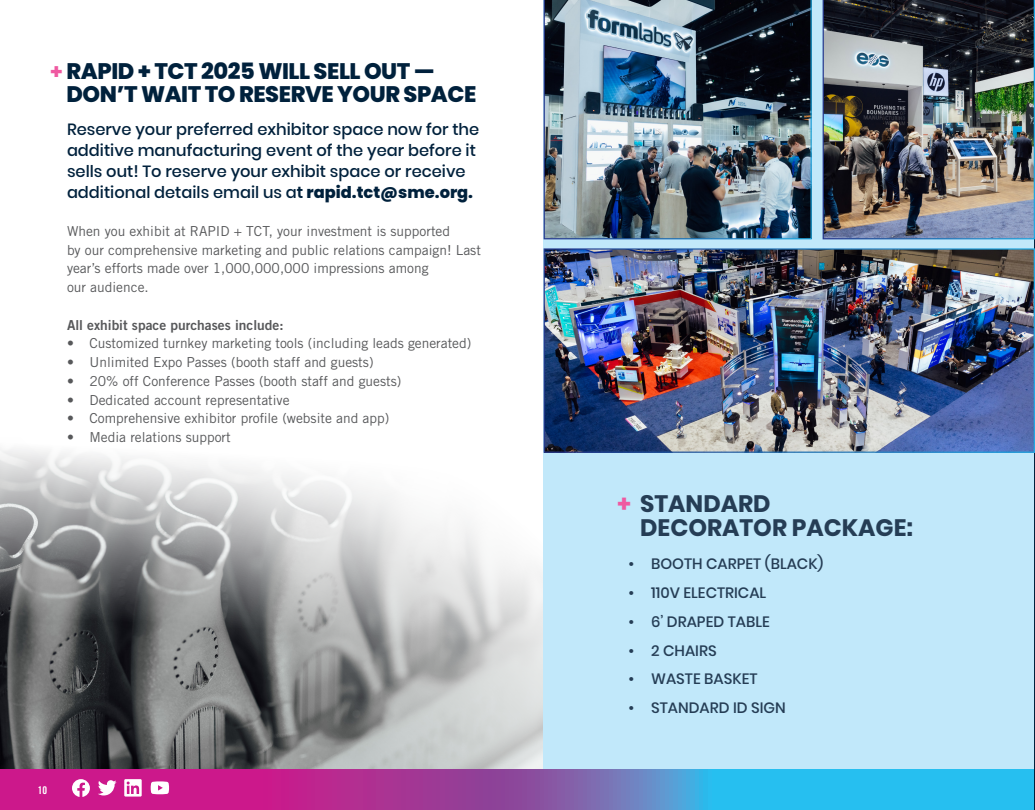
<style>
.page{position:relative;width:1035px;height:810px;background:#fff}
.page>*{position:absolute;margin:0;border:0;box-sizing:border-box;transform-origin:0 0}
.Paragraph_-_Book{font:700 23.75px/23.8px "Poppins";color:#253d55}
.t1{font:800 22.5px/22.5px "Poppins";letter-spacing:-.02em;color:#00213c}
.Paragraph_-_Book-2{font:500 16.25px/21.2px "Poppins";color:#00213c}
.t2{font:500 15px "Poppins";color:#253d55}
.Paragraph_-_Book-3{font:13.75px/18.8px "Trade Gothic LT Std";color:#57585a}
.Paragraph_-_Book-4{font:13.75px "Trade Gothic LT Std Bd 2";color:#57585a}
.Speaker_Title{font:10.62px "Trade Gothic LT Std Bd Cn 20";color:#fff}
.s1{font-weight:700;font-size:21.25px;color:#ef59a1}
.s2{font-weight:600}
.s3{font-weight:800}
.s4{color:#ef59a1}
</style>
<div class="page">
<img style="left:0;top:437px;width:544px;height:332px">
<div style="left:544px;top:0;width:491px;height:810px;background:#c1e8fa"></div>
<svg style="left:0;top:769px;width:1034px;height:41px;background:#7c67b6"></svg>
<hr style="left:1034px;top:0;width:1px;height:810px;background:#00203c">
<svg style="left:151px;top:781px;width:18px;height:13px"></svg>
<svg style="left:72px;top:779px;width:18px;height:18px"></svg>
<svg style="left:124px;top:779px;width:18px;height:18px"></svg>
<svg style="left:98px;top:780px;width:19px;height:15px"></svg>
<img style="left:544px;top:0;width:268px;height:239px">
<img style="left:823px;top:0;width:212px;height:239px">
<img style="left:546px;top:250px;width:487px;height:201px">
<p class="t1" style="left:67px;top:60px;width:411px;text-indent:-16px"><span class="s1">+</span> RAPID + TCT 2025 WILL SELL OUT —<br>DON’T WAIT TO RESERVE YOUR SPACE</p>
<p class="Paragraph_-_Book-2" style="left:67px;top:118px;width:414px">Reserve your preferred exhibitor space now for the additive manufacturing event of the year before it sells out! To reserve your exhibit space or receive additional details email us a<span class="s2">t</span> <span class="s3">rapid.tct@sme.org.</span></p>
<p class="Paragraph_-_Book-3" style="left:67px;top:222px;width:415px">When you exhibit at RAPID + TCT, your investment is supported<br>by our comprehensive marketing and public relations campaign! Last year’s efforts made over 1,000,000,000 impressions among<br>our audience.</p>
<p class="Paragraph_-_Book-4" style="left:67px;top:316px;width:218px">All exhibit space purchases include:</p>
<p class="Paragraph_-_Book-3" style="left:67px;top:334px;width:406px">• Customized turnkey marketing tools (including leads generated)</p>
<p class="Paragraph_-_Book-3" style="left:67px;top:353px;width:308px">• Unlimited Expo Passes (booth staff and guests)</p>
<p class="Paragraph_-_Book-3" style="left:67px;top:372px;width:336px">• 20% off Conference Passes (booth staff and guests)</p>
<p class="Paragraph_-_Book-3" style="left:67px;top:390px;width:224px">• Dedicated account representative</p>
<p class="Paragraph_-_Book-3" style="left:67px;top:409px;width:324px">• Comprehensive exhibitor profile (website and app)</p>
<p class="Paragraph_-_Book-3" style="left:67px;top:428px;width:165px">• Media relations support</p>
<p class="Speaker_Title" style="left:38px;top:784px;width:11px">10</p>
<p class="Paragraph_-_Book" style="left:640px;top:492px;width:274px;text-indent:-23px"><span class="s4">+</span> STANDARD<br>DECORATOR PACKAGE:</p>
<p class="t2" style="left:629px;top:555px;width:196px">• BOOTH CARPET (BLACK)</p>
<p class="t2" style="left:629px;top:584px;width:139px">• 110V ELECTRICAL</p>
<p class="t2" style="left:629px;top:613px;width:143px">• 6’ DRAPED TABLE</p>
<p class="t2" style="left:629px;top:642px;width:90px">• 2 CHAIRS</p>
<p class="t2" style="left:629px;top:670px;width:130px">• WASTE BASKET</p>
<p class="t2" style="left:629px;top:699px;width:159px">• STANDARD ID SIGN</p>
</div>
